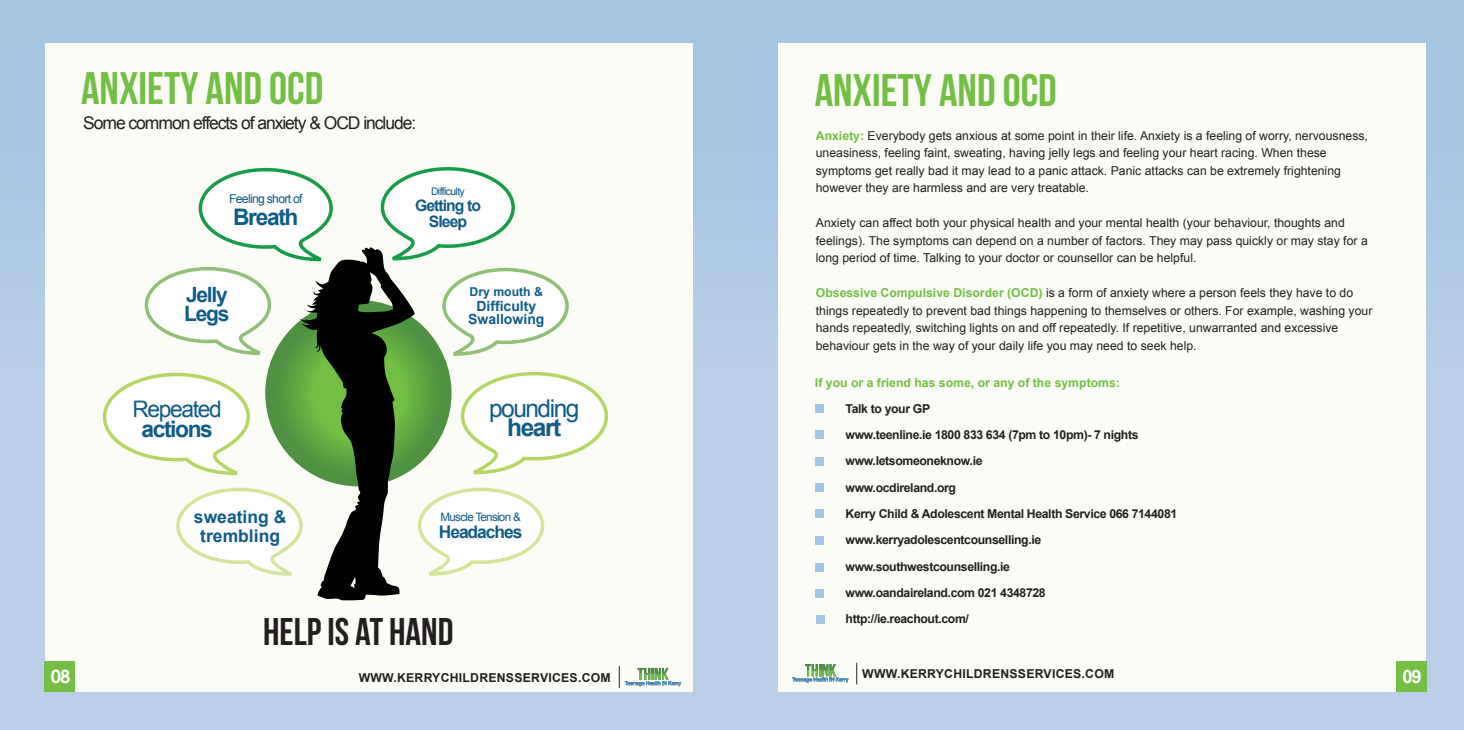
<style>
.page{position:relative;width:1464px;height:730px;background:#fff}
.page>*{position:absolute;margin:0;border:0;box-sizing:border-box;transform-origin:0 0}
.t1{font:45.5px "Bebas Neue";color:#72bf44}
.t2{font:38.5px "Bebas Neue";color:#231f20}
.t3{font:24.5px "Arial";letter-spacing:-.06em;color:#0f5c87}
.t4{font:700 24.5px "Arial";letter-spacing:-.06em;color:#0f5c87}
.t5{font:700 22.75px "Arial";letter-spacing:-.06em;color:#0f5c87}
.t6{font:22.75px "Arial";letter-spacing:-.06em;color:#0f5c87}
.t7{font:700 21px/19.2px "Arial";letter-spacing:-.06em;color:#0f5c87}
.t8{font:700 18.38px "Arial";color:#fff}
.t9{font:700 18.38px "Century Gothic";color:#fff}
.t10{font:17.5px "Arial";letter-spacing:-.06em;color:#231f20}
.t11{font:700 17.5px/19.2px "Arial";color:#0f5c87;text-align:center}
.t12{font:700 17.32px "Arial";letter-spacing:-.06em;color:#0f5c87}
.t13{font:700 15.75px/15.8px "Arial";letter-spacing:-.06em;color:#0f5c87;text-align:center}
.t14{font:700 14px/13.1px "Arial";color:#0f5c87;text-align:center}
.t15{font:12.25px/17.5px "Arial";color:#231f20}
.t16{font:700 12.25px/26.2px "Arial";letter-spacing:-.03em;color:#231f20}
.t17{font:700 12.25px "Arial";letter-spacing:.02em;color:#231f20}
.t18{font:700 12.25px "Arial";color:#72bf44}
.t19{font:12.25px "Arial";letter-spacing:-.06em;color:#0f5c87}
.t20{font:700 12.25px "Arial";color:#0f5c87}
.t21{font:11.55px "Arial";letter-spacing:-.06em;color:#0f5c87}
.t22{font:10.5px "Arial";letter-spacing:-.06em;color:#0f5c87}
.s1{font-weight:700;color:#72bf44}
</style>
<div class="page">
<div style="left:732px;top:0;width:731px;height:729px;background:linear-gradient(to right,#afcae6,#aecae6)"></div>
<div style="left:778px;top:43px;width:648px;height:648px;background:#fcfcf7"></div>
<div style="left:1396px;top:660px;width:30px;height:31px;background:#72bf44"></div>
<svg style="left:856px;top:662px;width:1px;height:22px"></svg>
<div style="left:815px;top:404px;width:9px;height:8px;background:#a3c6e3"></div>
<div style="left:815px;top:430px;width:9px;height:8px;background:#a3c6e3"></div>
<div style="left:815px;top:457px;width:9px;height:8px;background:#a3c6e3"></div>
<div style="left:815px;top:483px;width:9px;height:8px;background:#a3c6e3"></div>
<div style="left:815px;top:509px;width:9px;height:8px;background:#a3c6e3"></div>
<div style="left:815px;top:535px;width:9px;height:9px;background:#a3c6e3"></div>
<div style="left:815px;top:563px;width:9px;height:8px;background:#a3c6e3"></div>
<div style="left:815px;top:589px;width:9px;height:8px;background:#a3c6e3"></div>
<div style="left:816px;top:615px;width:8px;height:8px;background:#a3c6e3"></div>
<svg style="left:792px;top:664px;width:56px;height:18px"></svg>
<div style="left:0;top:0;width:732px;height:729px;background:linear-gradient(to right,#afcae6,#aecae6)"></div>
<div style="left:45px;top:43px;width:648px;height:648px;background:#fcfcf7"></div>
<div style="left:45px;top:660px;width:30px;height:31px;background:#72bf44"></div>
<svg style="left:102px;top:167px;width:507px;height:433px"></svg>
<svg style="left:619px;top:666px;width:62px;height:21px"></svg>
<h1 class="t1" style="left:81px;top:63px;width:244px">ANXIETY AND OCD</h1>
<h3 class="t10" style="left:83px;top:113px;width:335px">Some common effects of anxiety &amp; OCD include:</h3>
<p class="t19" style="left:229px;top:191px;width:75px">Feeling short of</p>
<h3 class="t5" style="left:233px;top:204px;width:67px">Breath</h3>
<h3 class="t7" style="left:184px;top:285px;width:47px">Jelly<br>Legs</h3>
<h3 class="t6" style="left:133px;top:396px;width:91px">Repeated</h3>
<h3 class="t5" style="left:141px;top:415px;width:73px">actions</h3>
<p class="t22" style="left:431px;top:186px;width:35px">Difficulty</p>
<p class="t13" style="left:415px;top:197px;width:67px">Getting to<br>Sleep</p>
<p class="t20" style="left:469px;top:284px;width:75px">Dry mouth &amp;</p>
<p class="t14" style="left:468px;top:299px;width:78px">Difficulty<br>Swallowing</p>
<h3 class="t3" style="left:489px;top:394px;width:92px">pounding</h3>
<h3 class="t4" style="left:507px;top:413px;width:56px">heart</h3>
<h3 class="t9" style="left:51px;top:664px;width:21px">08</h3>
<h3 class="t11" style="left:194px;top:507px;width:94px">sweating &amp; trembling</h3>
<p class="t21" style="left:440px;top:510px;width:82px">Muscle Tension &amp;</p>
<h3 class="t12" style="left:439px;top:522px;width:85px">Headaches</h3>
<h2 class="t2" style="left:263px;top:610px;width:192px">HELP IS AT HAND</h2>
<p class="t17" style="left:359px;top:670px;width:254px">WWW.KERRYCHILDRENSSERVICES.COM</p>
<h1 class="t1" style="left:814px;top:65px;width:244px">ANXIETY AND OCD</h1>
<p class="t15" style="left:815px;top:126px;width:553px"><span class="s1">Anxiety:</span> Everybody gets anxious at some point in their life. Anxiety is a feeling of worry, nervousness, uneasiness, feeling faint, sweating, having jelly legs and feeling your heart racing. When these symptoms get really bad it may lead to a panic attack. Panic attacks can be extremely frightening however they are harmless and are very treatable.</p>
<p class="t15" style="left:815px;top:214px;width:553px">Anxiety can affect both your physical health and your mental health (your behaviour, thoughts and feelings). The symptoms can depend on a number of factors. They may pass quickly or may stay for a long period of time. Talking to your doctor or counsellor can be helpful.</p>
<p class="t15" style="left:816px;top:284px;width:558px"><span class="s1">Obsessive Compulsive Disorder (OCD)</span> is a form of anxiety where a person feels they have to do things repeatedly to prevent bad things happening to themselves or others. For example, washing your hands repeatedly, switching lights on and off repeatedly. If repetitive, unwarranted and excessive behaviour gets in the way of your daily life you may need to seek help.</p>
<p class="t18" style="left:815px;top:376px;width:306px">If you or a friend has some, or any of the symptoms:</p>
<p class="t16" style="left:845px;top:395px;width:333px">Talk to your GP<br>www.teenline.ie 1800 833 634 (7pm to 10pm)- 7 nights www.letsomeoneknow.ie<br>www.ocdireland.org<br>Kerry Child &amp; Adolescent Mental Health Service 066 7144081 www.kerryadolescentcounselling.ie www.southwestcounselling.ie<br>www.oandaireland.com 021 4348728<br>http://ie.reachout.com/</p>
<p class="t17" style="left:862px;top:667px;width:254px">WWW.KERRYCHILDRENSSERVICES.COM</p>
<h3 class="t8" style="left:1402px;top:665px;width:21px">09</h3>
</div>
